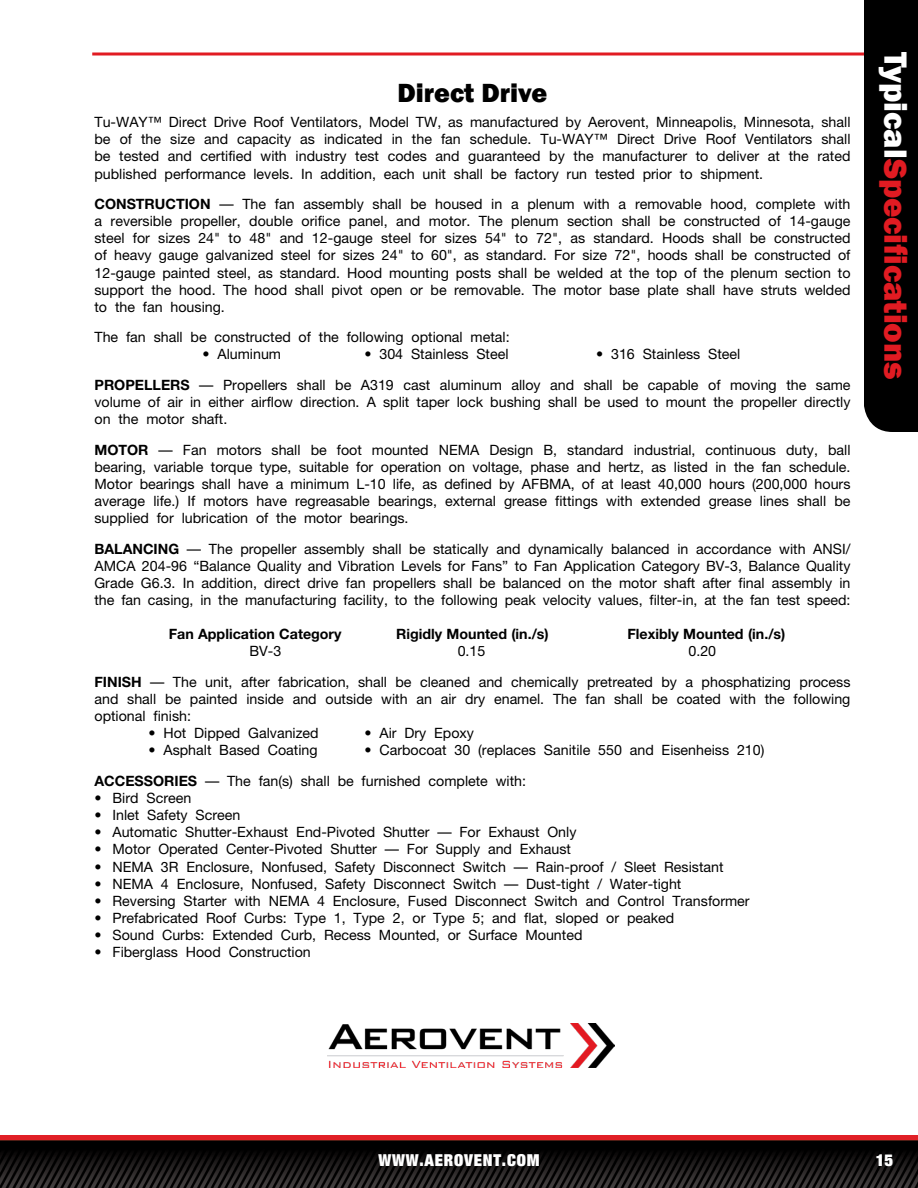
<style>
.page{position:relative;width:918px;height:1188px;background:#fff}
.page>*{position:absolute;margin:0;border:0;box-sizing:border-box;transform-origin:0 0}
.t1{font:800 33px "Franklin Gothic";color:#e11b22}
.t2{font:800 27px "Franklin Gothic";color:#000}
.t3{font:900 expanded 16.5px "Helvetica Neue";letter-spacing:.05em;color:#fff}
.t4{font:14.25px/17.1px "Helvetica Neue";color:#000}
.t5{font:700 14.25px "Helvetica Neue";color:#000}
.s1{font-weight:700}
.s2{color:#fff}
</style>
<div class="page">
<img style="left:0;top:1135px;width:918px;height:53px">
<svg style="left:92px;top:52px;width:772px;height:4px;background:#e85359"></svg>
<div style="left:864px;top:0;width:54px;height:432px;background:#000"></div>
<img style="left:328px;top:1023px;width:287px;height:45px">
<h2 class="t2" style="left:398px;top:76px;width:151px">Direct Drive</h2>
<p class="t4" style="left:94px;top:113px;width:758px;text-align:justify">Tu-WAY™ Direct Drive Roof Ventilators, Model TW, as manufactured by Aerovent, Minneapolis, Minnesota, shall be of the size and capacity as indicated in the fan schedule. Tu-WAY™ Direct Drive Roof Ventilators shall be tested and certified with industry test codes and guaranteed by the manufacturer to deliver at the rated published performance levels. In addition, each unit shall be factory run tested prior to shipment.</p>
<p class="t4" style="left:94px;top:195px;width:758px;text-align:justify"><span class="s1">CONSTRUCTION</span> — The fan assembly shall be housed in a plenum with a removable hood, complete with a reversible propeller, double orifice panel, and motor. The plenum section shall be constructed of 14-gauge steel for sizes 24" to 48" and 12-gauge steel for sizes 54" to 72", as standard. Hoods shall be constructed of heavy gauge galvanized steel for sizes 24" to 60", as standard. For size 72", hoods shall be constructed of 12-gauge painted steel, as standard. Hood mounting posts shall be welded at the top of the plenum section to support the hood. The hood shall pivot open or be removable. The motor base plate shall have struts welded to the fan housing.</p>
<p class="t4" style="left:94px;top:328px;width:417px">The fan shall be constructed of the following optional metal:</p>
<p class="t4" style="left:203px;top:346px;width:80px">• Aluminum</p>
<p class="t4" style="left:364px;top:346px;width:146px">• 304 Stainless Steel</p>
<p class="t4" style="left:94px;top:339px;width:758px;line-height:30.6px;text-indent:502px">• 316 Stainless Steel<br><span class="s1">PROPELLERS</span> — Propellers shall be A319 cast aluminum alloy and shall be capable of moving the same</p>
<p class="t4" style="left:94px;top:393px;width:758px">volume of air in either airflow direction. A split taper lock bushing shall be used to mount the propeller directly on the motor shaft.</p>
<p class="t4" style="left:94px;top:441px;width:758px;text-align:justify"><span class="s1">MOTOR</span> — Fan motors shall be foot mounted NEMA Design B, standard industrial, continuous duty, ball bearing, variable torque type, suitable for operation on voltage, phase and hertz, as listed in the fan schedule.<br>Motor bearings shall have a minimum L-10 life, as defined by AFBMA, of at least 40,000 hours (200,000 hours average life.) If motors have regreasable bearings, external grease fittings with extended grease lines shall be supplied for lubrication of the motor bearings.</p>
<p class="t4" style="left:94px;top:540px;width:758px;text-align:justify"><span class="s1">BALANCING</span> — The propeller assembly shall be statically and dynamically balanced in accordance with ANSI/ AMCA 204-96 “Balance Quality and Vibration Levels for Fans” to Fan Application Category BV-3, Balance Quality Grade G6.3. In addition, direct drive fan propellers shall be balanced on the motor shaft after final assembly in the fan casing, in the manufacturing facility, to the following peak velocity values, filter-in, at the fan test speed:</p>
<p class="t5" style="left:169px;top:625px;width:174px">Fan Application Category</p>
<p class="t5" style="left:396px;top:625px;width:154px">Rigidly Mounted (in./s)</p>
<p class="t5" style="left:627px;top:625px;width:160px">Flexibly Mounted (in./s)</p>
<p class="t4" style="left:250px;top:643px;width:33px">BV-3</p>
<p class="t4" style="left:458px;top:643px;width:29px">0.15</p>
<p class="t4" style="left:94px;top:636px;width:758px;line-height:30.6px;text-indent:594px">0.20<br><span class="s1">FINISH</span> — The unit, after fabrication, shall be cleaned and chemically pretreated by a phosphatizing process</p>
<p class="t4" style="left:94px;top:690px;width:758px">and shall be painted inside and outside with an air dry enamel. The fan shall be coated with the following optional finish:</p>
<p class="t4" style="left:148px;top:724px;width:172px">• Hot Dipped Galvanized</p>
<p class="t4" style="left:364px;top:724px;width:111px">• Air Dry Epoxy</p>
<p class="t4" style="left:148px;top:742px;width:171px">• Asphalt Based Coating</p>
<p class="t4" style="left:94px;top:735px;width:671px;line-height:30.6px;text-indent:270px">• Carbocoat 30 (replaces Sanitile 550 and Eisenheiss 210)<br><span class="s1">ACCESSORIES</span> — The fan(s) shall be furnished complete with:</p>
<p class="t4" style="left:94px;top:789px;width:98px">• Bird Screen</p>
<p class="t4" style="left:94px;top:806px;width:147px">• Inlet Safety Screen</p>
<p class="t4" style="left:94px;top:823px;width:483px">• Automatic Shutter-Exhaust End-Pivoted Shutter — For Exhaust Only</p>
<p class="t4" style="left:94px;top:841px;width:478px">• Motor Operated Center-Pivoted Shutter — For Supply and Exhaust</p>
<p class="t4" style="left:94px;top:858px;width:631px">• NEMA 3R Enclosure, Nonfused, Safety Disconnect Switch — Rain-proof / Sleet Resistant</p>
<p class="t4" style="left:94px;top:875px;width:588px">• NEMA 4 Enclosure, Nonfused, Safety Disconnect Switch — Dust-tight / Water-tight</p>
<p class="t4" style="left:94px;top:892px;width:657px">• Reversing Starter with NEMA 4 Enclosure, Fused Disconnect Switch and Control Transformer</p>
<p class="t4" style="left:94px;top:909px;width:581px">• Prefabricated Roof Curbs: Type 1, Type 2, or Type 5; and flat, sloped or peaked</p>
<p class="t4" style="left:94px;top:926px;width:489px">• Sound Curbs: Extended Curb, Recess Mounted, or Surface Mounted</p>
<p class="t4" style="left:94px;top:943px;width:218px">• Fiberglass Hood Construction</p>
<h1 class="t1" style="left:917px;top:52px;width:329px;rotate:90deg"><span class="s2">Typical</span>Specifications</h1>
<p class="t3" style="left:378px;top:1149px;width:163px">WWW.AEROVENT.COM</p>
<p class="t3" style="left:876px;top:1149px;width:19px">15</p>
</div>
